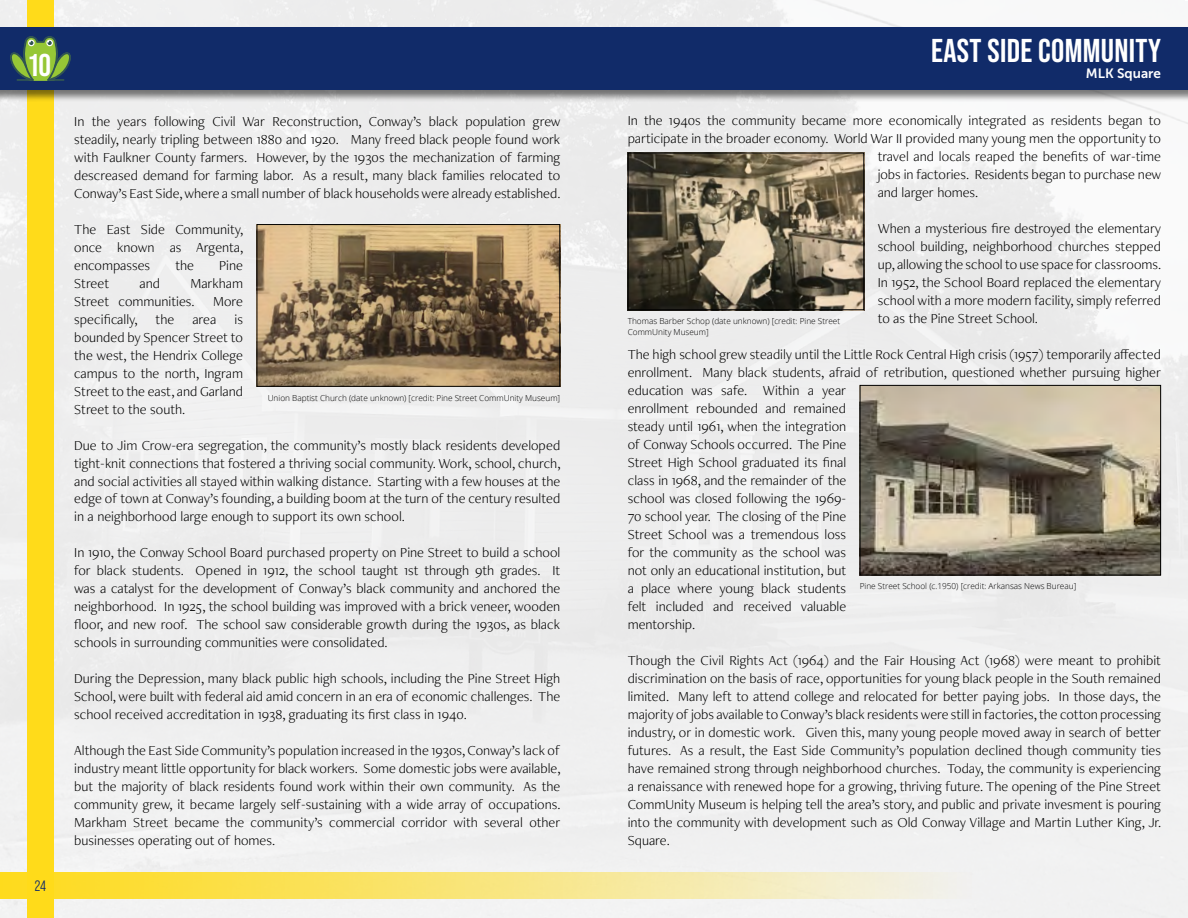
<style>
.page{position:relative;width:1188px;height:918px;background:#eeeeef}
.page>*{position:absolute;margin:0;border:0;box-sizing:border-box;transform-origin:0 0}
.t1{font:700 33px "Bebas Neue Pro";letter-spacing:.01em;color:#fff}
.t2{font:700 31.5px "Bebas Neue Pro";color:#fff}
.t3{font:15px "Bebas Neue Pro Middle";color:#112b69}
.t4{font:300 14.25px/18px "Freight Neo Pro";color:#000;text-align:justify}
.t5{font:13.5px "Museo Sans 700";color:#fff}
.t6{font:300 8.25px/10.5px "Open Sans";color:#000}
</style>
<div class="page">
<img style="left:862px;top:387px;width:297px;height:186px">
<div style="left:860px;top:385px;width:301px;height:190px;border:1px solid #000"></div>
<img style="left:630px;top:155px;width:232px;height:153px">
<div style="left:628px;top:153px;width:236px;height:157px;border:1px solid #000"></div>
<img style="left:258px;top:226px;width:300px;height:159px">
<div style="left:256px;top:224px;width:304px;height:163px;border:1px solid #000"></div>
<div style="left:27px;top:0;width:27px;height:918px;background:#ffdb1a"></div>
<div style="left:0;top:872px;width:1188px;height:27px;background:linear-gradient(to right,#ffdb1a,#eff5ff)"></div>
<div style="left:0;top:26px;width:1188px;height:76px;background:#000;opacity:.51"></div>
<div style="left:0;top:27px;width:1188px;height:63px;background:#112b69"></div>
<svg style="left:10px;top:36px;width:61px;height:45px"></svg>
<h2 class="t2" style="left:29px;top:47px;width:24px">10</h2>
<p class="t3" style="left:35px;top:877px;width:13px">24</p>
<p class="t4" style="left:74px;top:111px;width:488px">In the years following Civil War Reconstruction, Conway’s black population grew steadily, nearly tripling between 1880 and 1920. Many freed black people found work with Faulkner County farmers. However, by the 1930s the mechanization of farming descreased demand for farming labor. As a result, many black families relocated to Conway’s East Side, where a small number of black households were already established.</p>
<p class="t4" style="left:74px;top:219px;width:171px">The East Side Community, once known as Argenta, encompasses</p>
<p class="t4" style="left:175px;top:255px;width:20px">the</p>
<p class="t4" style="left:219px;top:255px;width:25px">Pine</p>
<p class="t4" style="left:74px;top:273px;width:36px">Street</p>
<p class="t4" style="left:140px;top:273px;width:22px">and</p>
<p class="t4" style="left:74px;top:273px;width:170px;text-indent:116px">Markham<br>Street communities.</p>
<p class="t4" style="left:213px;top:291px;width:31px">More</p>
<p class="t4" style="left:74px;top:309px;width:65px">specifically,</p>
<p class="t4" style="left:156px;top:309px;width:20px">the</p>
<p class="t4" style="left:192px;top:309px;width:25px">area</p>
<p class="t4" style="left:74px;top:309px;width:170px;text-indent:160px">is bounded by Spencer Street to the west, the Hendrix College campus to the north, Ingram Street to the east, and Garland Street to the south.</p>
<p class="t4" style="left:74px;top:435px;width:488px">Due to Jim Crow-era segregation, the community’s mostly black residents developed tight-knit connections that fostered a thriving social community. Work, school, church, and social activities all stayed within walking distance. Starting with a few houses at the edge of town at Conway’s founding, a building boom at the turn of the century resulted in a neighborhood large enough to support its own school.</p>
<p class="t4" style="left:74px;top:543px;width:488px">In 1910, the Conway School Board purchased property on Pine Street to build a school for black students. Opened in 1912, the school taught 1st through 9th grades. It was a catalyst for the development of Conway’s black community and anchored the neighborhood. In 1925, the school building was improved with a brick veneer, wooden floor, and new roof. The school saw considerable growth during the 1930s, as black schools in surrounding communities were consolidated.</p>
<p class="t4" style="left:74px;top:669px;width:488px">During the Depression, many black public high schools, including the Pine Street High School, were built with federal aid amid concern in an era of economic challenges. The school received accreditation in 1938, graduating its first class in 1940.</p>
<p class="t4" style="left:74px;top:741px;width:488px">Although the East Side Community’s population increased in the 1930s, Conway’s lack of industry meant little opportunity for black workers. Some domestic jobs were available, but the majority of black residents found work within their own community. As the community grew, it became largely self-sustaining with a wide array of occupations.<br>Markham Street became the community’s commercial corridor with several other businesses operating out of homes.</p>
<p class="t6" style="left:268px;top:392px;width:294px">Union Baptist Church (date unknown) [credit: Pine Street CommUnity Museum]</p>
<h1 class="t1" style="left:931px;top:31px;width:231px">EAST SIDE COMMUNITY</h1>
<p class="t5" style="left:1086px;top:66px;width:77px">MLK Square</p>
<p class="t4" style="left:628px;top:111px;width:535px">In the 1940s the community became more economically integrated as residents began to</p>
<p class="t4" style="left:628px;top:129px;width:535px">participate in the broader economy. World War II provided many young men the opportunity to</p>
<p class="t4" style="left:878px;top:147px;width:285px">travel and locals reaped the benefits of war-time</p>
<p class="t4" style="left:878px;top:165px;width:285px">jobs in factories. Residents began to purchase new</p>
<p class="t4" style="left:878px;top:183px;width:102px">and larger homes.</p>
<p class="t4" style="left:878px;top:219px;width:285px">When a mysterious fire destroyed the elementary school building, neighborhood churches stepped up, allowing the school to use space for classrooms.<br>In 1952, the School Board replaced the elementary school with a more modern facility, simply referred to as the Pine Street School.</p>
<p class="t4" style="left:628px;top:345px;width:535px;text-align:left">The high school grew steadily until the Little Rock Central High crisis (1957) temporarily affected enrollment. Many black students, afraid of retribution, questioned whether pursuing higher education was safe. Within a year<br>enrollment rebounded and remained<br>steady until 1961, when the integration<br>of Conway Schools occurred. The Pine<br>Street High School graduated its final<br>class in 1968, and the remainder of the<br>school was closed following the 1969-<br>70 school year. The closing of the Pine<br>Street School was a tremendous loss<br>for the community as the school was<br>not only an educational institution, but<br>a place where young black students<br>felt included and received valuable<br>mentorship.</p>
<p class="t4" style="left:628px;top:651px;width:535px">Though the Civil Rights Act (1964) and the Fair Housing Act (1968) were meant to prohibit discrimination on the basis of race, opportunities for young black people in the South remained limited. Many left to attend college and relocated for better paying jobs. In those days, the majority of jobs available to Conway’s black residents were still in factories, the cotton processing industry, or in domestic work. Given this, many young people moved away in search of better futures. As a result, the East Side Community’s population declined though community ties have remained strong through neighborhood churches. Today, the community is experiencing a renaissance with renewed hope for a growing, thriving future. The opening of the Pine Street CommUnity Museum is helping tell the area’s story, and public and private invesment is pouring into the community with development such as Old Conway Village and Martin Luther King, Jr.<br>Square.</p>
<p class="t6" style="left:628px;top:316px;width:214px">Thomas Barber Schop (date unknown) [credit: Pine Street<br>CommUnity Museum]</p>
<p class="t6" style="left:860px;top:581px;width:218px">Pine Street School (c.1950) [credit: Arkansas News Bureau]</p>
</div>
